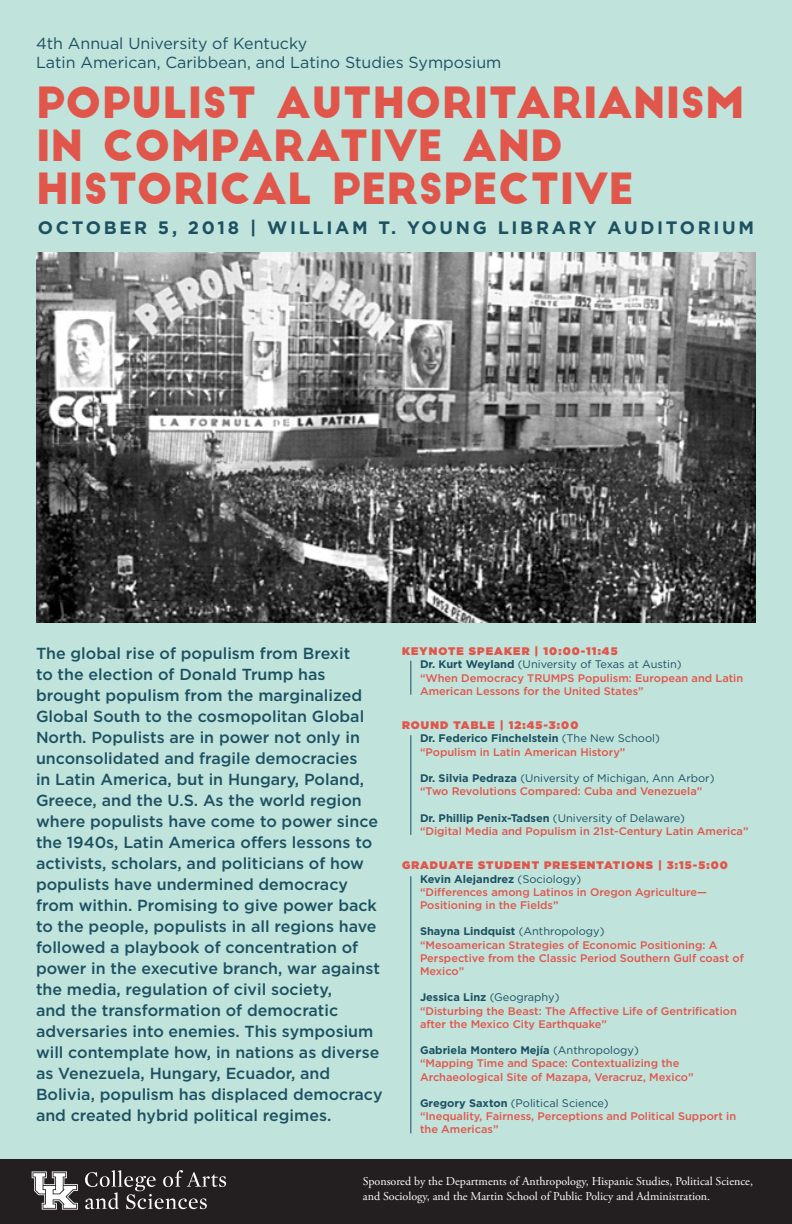
<style>
.page{position:relative;width:792px;height:1224px;background:#fff}
.page>*{position:absolute;margin:0;border:0;box-sizing:border-box;transform-origin:0 0}
.t1{font:42px/43px "Big John";color:#e1564b}
.t2{font:700 18px "Gotham";letter-spacing:.15em;color:#1d5061}
.t3{font:500 16px/21px "Gotham";color:#1d5061}
.t4{font:16px "Gotham";color:#1d5061}
.t5{font:12px/14.4px "Adobe Garamond Pro";color:#fff}
.t6{font:500 11px/13.2px "Gotham";color:#e1564b}
.t7{font:700 11px "Gotham";color:#1d5061}
.t8{font:11px "Gotham";color:#1d5061}
.t9{font:900 11px "Gotham";letter-spacing:.1em;color:#e1564b}
.s1{font-weight:700}
.s2{font-weight:400}
</style>
<div class="page">
<div style="left:0;top:0;width:792px;height:1159px;background:#c0e3dc"></div>
<div style="left:0;top:1159px;width:792px;height:65px;background:#231f20"></div>
<img style="left:36px;top:252px;width:720px;height:370px">
<svg style="left:85px;top:1170px;width:141px;height:39px"></svg>
<svg style="left:32px;top:1171px;width:46px;height:39px"></svg>
<hr style="left:411px;top:661px;width:1px;height:34px;background:#1d5061">
<hr style="left:411px;top:735px;width:1px;height:100px;background:#1d5061">
<hr style="left:411px;top:876px;width:1px;height:257px;background:#1d5061">
<p class="t4" style="left:36px;top:33px;width:273px">4th Annual University of Kentucky</p>
<p class="t4" style="left:36px;top:52px;width:467px">Latin American, Caribbean, and Latino Studies Symposium</p>
<p class="t1" style="left:36px;top:83px;width:710px">POPULIST AUTHORITARIANISM<br>IN COMPARATIVE AND<br>HISTORICAL PERSPECTIVE</p>
<p class="t2" style="left:38px;top:216px;width:718px">OCTOBER 5, 2018 | WILLIAM T. YOUNG LIBRARY AUDITORIUM</p>
<p class="t3" style="left:36px;top:643px;width:348px">The global rise of populism from Brexit<br>to the election of Donald Trump has brought populism from the marginalized Global South to the cosmopolitan Global North. Populists are in power not only in unconsolidated and fragile democracies<br>in Latin America, but in Hungary, Poland, Greece, and the U.S. As the world region where populists have come to power since the 1940s, Latin America offers lessons to activists, scholars, and politicians of how populists have undermined democracy from within. Promising to give power back to the people, populists in all regions have followed a playbook of concentration of power in the executive branch, war against the media, regulation of civil society,<br>and the transformation of democratic adversaries into enemies. This symposium will contemplate how, in nations as diverse as Venezuela, Hungary, Ecuador, and Bolivia, populism has displaced democracy and created hybrid political regimes.</p>
<p class="t9" style="left:402px;top:643px;width:217px">KEYNOTE SPEAKER | 10:00-11:45</p>
<p class="t8" style="left:420px;top:657px;width:263px"><span class="s1">Dr. Kurt Weyland</span> (University of Texas at Austin)</p>
<p class="t6" style="left:420px;top:671px;width:325px">“When Democracy TRUMPS Populism: European and Latin<br>American Lessons for the United States”</p>
<p class="t9" style="left:402px;top:717px;width:178px">ROUND TABLE | 12:45-3:00</p>
<p class="t7" style="left:420px;top:731px;width:241px">Dr. Federico Finchelstein <span class="s2">(The New School)</span></p>
<p class="t6" style="left:420px;top:745px;width:207px">“Populism in Latin American History”</p>
<p class="t8" style="left:420px;top:771px;width:296px"><span class="s1">Dr. Silvia Pedraza</span> (University of Michigan, Ann Arbor)</p>
<p class="t6" style="left:420px;top:785px;width:284px">“Two Revolutions Compared: Cuba and Venezuela”</p>
<p class="t7" style="left:420px;top:810px;width:266px">Dr. Phillip Penix-Tadsen <span class="s2">(University of Delaware)</span></p>
<p class="t6" style="left:420px;top:824px;width:330px">“Digital Media and Populism in 21st-Century Latin America”</p>
<p class="t9" style="left:402px;top:858px;width:327px">GRADUATE STUDENT PRESENTATIONS | 3:15-5:00</p>
<p class="t7" style="left:420px;top:871px;width:163px">Kevin Alejandrez <span class="s2">(Sociology)</span></p>
<p class="t6" style="left:420px;top:885px;width:289px">“Differences among Latinos in Oregon Agriculture—<br>Positioning in the Fields”</p>
<p class="t7" style="left:420px;top:924px;width:186px">Shayna Lindquist <span class="s2">(Anthropology)</span></p>
<p class="t6" style="left:420px;top:938px;width:325px">“Mesoamerican Strategies of Economic Positioning: A<br>Perspective from the Classic Period Southern Gulf coast of<br>Mexico”</p>
<p class="t7" style="left:420px;top:990px;width:141px">Jessica Linz <span class="s2">(Geography)</span></p>
<p class="t6" style="left:420px;top:1004px;width:318px">“Disturbing the Beast: The Affective Life of Gentrification after the Mexico City Earthquake”</p>
<p class="t7" style="left:420px;top:1043px;width:220px">Gabriela Montero Mejía <span class="s2">(Anthropology)</span></p>
<p class="t6" style="left:420px;top:1057px;width:275px">“Mapping Time and Space: Contextualizing the<br>Archaeological Site of Mazapa, Veracruz, Mexico”</p>
<p class="t8" style="left:420px;top:1096px;width:190px"><span class="s1">Gregory Saxton</span> (Political Science)</p>
<p class="t6" style="left:420px;top:1110px;width:318px">“Inequality, Fairness, Perceptions and Political Support in the Americas”</p>
<p class="t5" style="left:363px;top:1175px;width:392px">Sponsored by the Departments of Anthropology, Hispanic Studies, Political Science, and Sociology, and the Martin School of Public Policy and Administration.</p>
</div>
